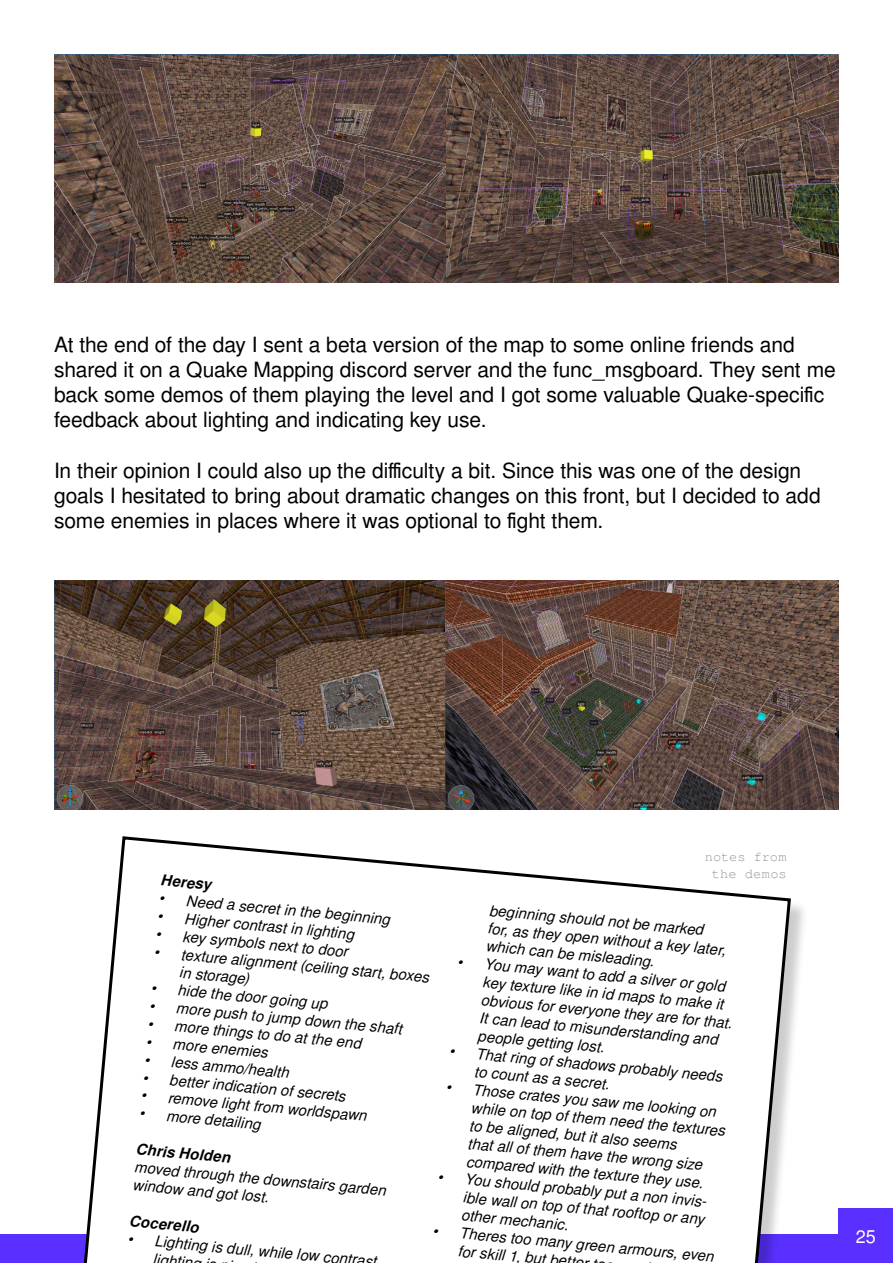
<style>
.page{position:relative;width:893px;height:1263px;background:#fff}
.page>*{position:absolute;margin:0;border:0;box-sizing:border-box;transform-origin:0 0}
.t1{font:21px/25.2px "Free Sans";letter-spacing:-.005em;color:#000}
.t2{font:18px "Free Sans";color:#fff}
.t3{font:italic 15px/18px "Free Sans";color:#000}
.t4{font:italic 700 15px "Free Sans";color:#000}
.t5{font:13.65px/16.4px "Free Mono";color:#939598;text-align:center}
</style>
<div class="page">
<div style="left:0;top:1235px;width:893px;height:28px;background:#5930ff"></div>
<div style="left:839px;top:1209px;width:54px;height:54px;background:#5930ff"></div>
<img style="left:54px;top:54px;width:785px;height:229px">
<img style="left:54px;top:580px;width:785px;height:229px">
<div style="left:74px;top:839px;width:735px;height:424px;background:#000;opacity:.2"></div>
<svg style="left:69px;top:836px;width:723px;height:427px"></svg>
<svg style="left:126px;top:872px;width:620px;height:391px"></svg>
<p class="t1" style="left:54px;top:333px;width:783px">At the end of the day I sent a beta version of the map to some online friends and shared it on a Quake Mapping discord server and the func_msgboard. They sent me back some demos of them playing the level and I got some valuable Quake-specific feedback about lighting and indicating key use.</p>
<h1 class="t1" style="left:54px;top:459px;width:768px">In their opinion I could also up the difficulty a bit. Since this was one of the design goals I hesitated to bring about dramatic changes on this front, but I decided to add some enemies in places where it was optional to fight them.</h1>
<p class="t5" style="left:705px;top:849px;width:83px">notes from the demos</p>
<p class="t4" style="left:162px;top:869px;width:52px;rotate:5deg">Heresy</p>
<p class="t3" style="left:160px;top:890px;width:233px;rotate:5deg">• Need a secret in the beginning</p>
<p class="t3" style="left:490px;top:902px;width:241px;rotate:5deg">beginning should not be marked for, as they open without a key later, which can be misleading.</p>
<p class="t3" style="left:158px;top:908px;width:199px;rotate:5deg">• Higher contrast in lighting</p>
<p class="t3" style="left:156px;top:926px;width:195px;rotate:5deg">• key symbols next to door</p>
<p class="t3" style="left:182px;top:946px;width:251px;line-height:17.5px;text-indent:-27px;rotate:5deg">• texture alignment (ceiling start, boxes in storage)</p>
<p class="t3" style="left:151px;top:979px;width:179px;rotate:5deg">• hide the door going up</p>
<p class="t3" style="left:485px;top:956px;width:254px;text-indent:-27px;rotate:5deg">• You may want to add a silver or gold key texture like in id maps to make it obvious for everyone they are for that.<br>It can lead to misunderstanding and people getting lost.</p>
<p class="t3" style="left:150px;top:998px;width:256px;rotate:5deg">• more push to jump down the shaft</p>
<p class="t3" style="left:148px;top:1015px;width:216px;rotate:5deg">• more things to do at the end</p>
<p class="t3" style="left:147px;top:1033px;width:124px;rotate:5deg">• more enemies</p>
<p class="t3" style="left:145px;top:1051px;width:147px;rotate:5deg">• less ammo/health</p>
<p class="t3" style="left:143px;top:1069px;width:205px;rotate:5deg">• better indication of secrets</p>
<p class="t3" style="left:477px;top:1046px;width:249px;text-indent:-27px;rotate:5deg">• That ring of shadows probably needs to count as a secret.</p>
<p class="t3" style="left:473px;top:1081px;width:257px;text-indent:-27px;rotate:5deg">• Those crates you saw me looking on while on top of them need the textures to be aligned, but it also seems<br>that all of them have the wrong size compared with the texture they use.</p>
<p class="t3" style="left:142px;top:1087px;width:228px;rotate:5deg">• remove light from worldspawn</p>
<p class="t3" style="left:140px;top:1105px;width:123px;rotate:5deg">• more detailing</p>
<p class="t4" style="left:137px;top:1138px;width:96px;rotate:5deg">Chris Holden</p>
<p class="t3" style="left:135px;top:1159px;width:254px;rotate:5deg">moved through the downstairs garden window and got lost.</p>
<p class="t4" style="left:130px;top:1210px;width:71px;rotate:5deg">Cocerello</p>
<p class="t3" style="left:155px;top:1233px;width:224px;line-height:17.5px;text-indent:-27px;rotate:5deg">• Lighting is dull, while low contrast lighti</p>
<p class="t3" style="left:465px;top:1171px;width:254px;text-indent:-27px;rotate:5deg">• You should probably put a non invis&shy;ible wall on top of that rooftop or any other mechanic.</p>
<p class="t3" style="left:460px;top:1225px;width:257px;text-indent:-27px;rotate:5deg">• Theres too many green armours, even for skill 1, but bett</p>
<p class="t2" style="left:856px;top:1224px;width:22px">25</p>
</div>
